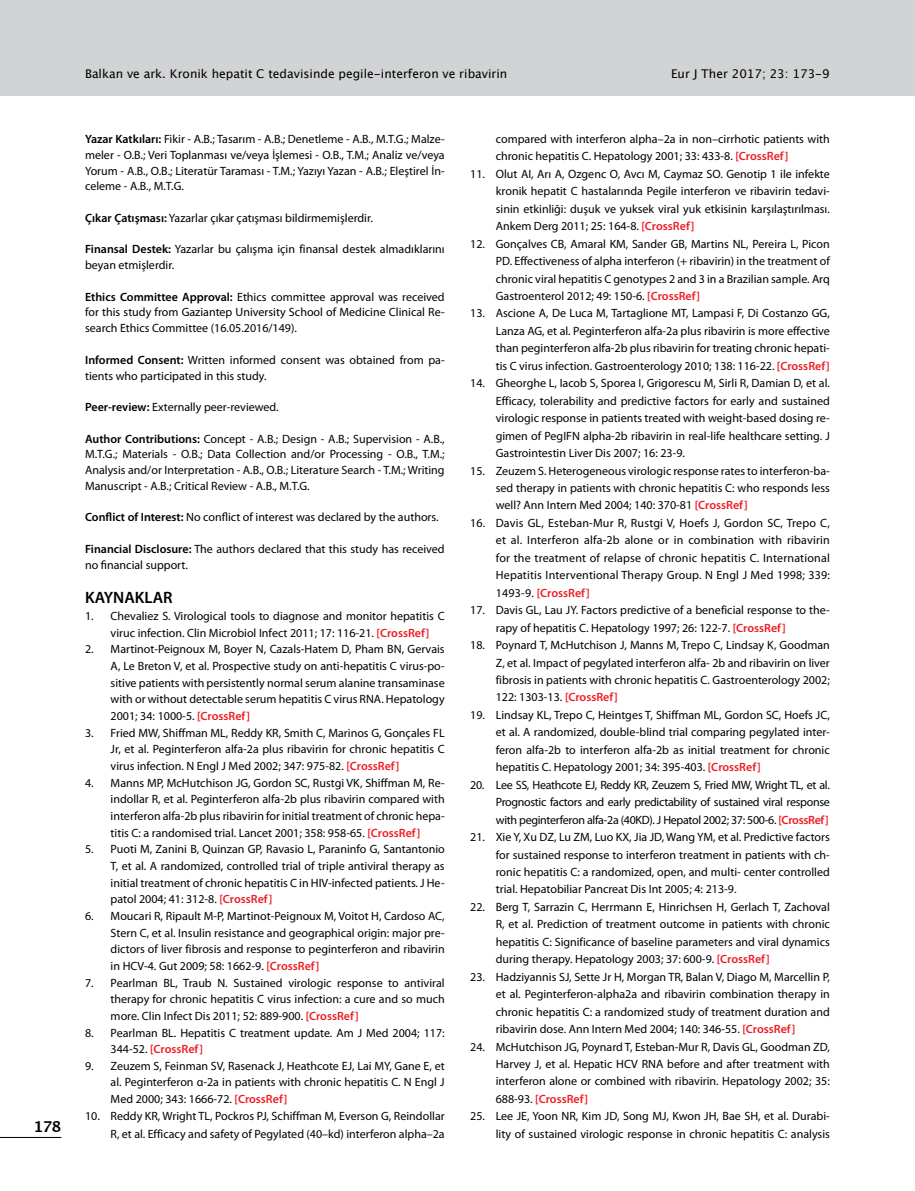
<style>
.page{position:relative;width:915px;height:1191px;background:#fff}
.page>*{position:absolute;margin:0;border:0;box-sizing:border-box;transform-origin:0 0}
.t1{font:600 16.5px "Myriad Pro";color:#000}
.t2{font:700 15px "Lucida Grande";color:#000}
.t3{font:12px/17.4px "Myriad Pro";color:#000;text-align:justify}
.t4{font:12px "Lucida Grande";color:#000}
.s1{font-weight:600}
.s2{font-weight:600;color:#ed1d24}
</style>
<div class="page">
<hr style="left:0;top:1137px;width:61px;height:1px;background:#000">
<div style="left:0;top:0;width:914px;height:95px;background:#d1d3d4"></div>
<p class="t2" style="left:33px;top:1114px;width:29px">178</p>
<p class="t4" style="left:85px;top:66px;width:423px">Balkan ve ark. Kronik hepatit C tedavisinde pegile-interferon ve ribavirin</p>
<p class="t4" style="left:671px;top:66px;width:160px">Eur J Ther 2017; 23: 173-9</p>
<p class="t3" style="left:85px;top:131px;width:361px;line-height:15.8px"><span class="s1">Yazar Katkıları:</span> Fikir - A.B.; Tasarım - A.B.; Denetleme - A.B., M.T.G.; Malze&shy;meler - O.B.; Veri Toplanması ve/veya İşlemesi - O.B., T.M.; Analiz ve/veya Yorum - A.B., O.B.; Literatür Taraması - T.M.; Yazıyı Yazan - A.B.; Eleştirel İn&shy;celeme - A.B., M.T.G.</p>
<p class="t3" style="left:85px;top:209px;width:289px"><span class="s1">Çıkar Çatışması:</span> Yazarlar çıkar çatışması bildirmemişlerdir.</p>
<p class="t3" style="left:85px;top:241px;width:361px;line-height:15.8px"><span class="s1">Finansal Destek:</span> Yazarlar bu çalışma için finansal destek almadıklarını beyan etmişlerdir.</p>
<p class="t3" style="left:85px;top:289px;width:361px;line-height:15.8px"><span class="s1">Ethics Committee Approval:</span> Ethics committee approval was received for this study from Gaziantep University School of Medicine Clinical Re&shy;search Ethics Committee (16.05.2016/149).</p>
<p class="t3" style="left:85px;top:352px;width:361px;line-height:15.8px"><span class="s1">Informed Consent:</span> Written informed consent was obtained from pa&shy;tients who participated in this study.</p>
<p class="t3" style="left:85px;top:398px;width:195px"><span class="s1">Peer-review:</span> Externally peer-reviewed.</p>
<p class="t3" style="left:85px;top:430px;width:361px;line-height:15.8px"><span class="s1">Author Contributions:</span> Concept - A.B.; Design - A.B.; Supervision - A.B., M.T.G.; Materials - O.B.; Data Collection and/or Processing - O.B., T.M.; Analysis and/or Interpretation - A.B., O.B.; Literature Search - T.M.; Writing Manuscript - A.B.; Critical Review - A.B., M.T.G.</p>
<p class="t3" style="left:85px;top:508px;width:355px"><span class="s1">Conflict of Interest:</span> No conflict of interest was declared by the authors.</p>
<p class="t3" style="left:85px;top:540px;width:361px;line-height:16.2px"><span class="s1">Financial Disclosure:</span> The authors declared that this study has received no financial support.</p>
<h1 class="t1" style="left:85px;top:586px;width:89px">KAYNAKLAR</h1>
<p class="t3" style="left:111px;top:607px;width:335px;line-height:16.6px;text-indent:-26px">1. Chevaliez S. Virological tools to diagnose and monitor hepatitis C viruc infection. Clin Microbiol Infect 2011; 17: 116-21. <span class="s2">[CrossRef]</span></p>
<p class="t3" style="left:111px;top:640px;width:335px;line-height:16.6px;text-indent:-26px">2. Martinot-Peignoux M, Boyer N, Cazals-Hatem D, Pham BN, Gervais A, Le Breton V, et al. Prospective study on anti-hepatitis C virus-po&shy;sitive patients with persistently normal serum alanine transaminase with or without detectable serum hepatitis C virus RNA. Hepatology 2001; 34: 1000-5. <span class="s2">[CrossRef]</span></p>
<p class="t3" style="left:111px;top:724px;width:335px;line-height:16.6px;text-indent:-26px">3. Fried MW, Shiffman ML, Reddy KR, Smith C, Marinos G, Gonçales FL Jr, et al. Peginterferon alfa-2a plus ribavirin for chronic hepatitis C virus infection. N Engl J Med 2002; 347: 975-82. <span class="s2">[CrossRef]</span></p>
<p class="t3" style="left:111px;top:774px;width:335px;line-height:16.6px;text-indent:-26px">4. Manns MP, McHutchison JG, Gordon SC, Rustgi VK, Shiffman M, Re&shy;indollar R, et al. Peginterferon alfa-2b plus ribavirin compared with interferon alfa-2b plus ribavirin for initial treatment of chronic hepa&shy;titis C: a randomised trial. Lancet 2001; 358: 958-65. <span class="s2">[CrossRef]</span></p>
<p class="t3" style="left:111px;top:840px;width:335px;line-height:16.6px;text-indent:-26px">5. Puoti M, Zanini B, Quinzan GP, Ravasio L, Paraninfo G, Santantonio T, et al. A randomized, controlled trial of triple antiviral therapy as initial treatment of chronic hepatitis C in HIV-infected patients. J He&shy;patol 2004; 41: 312-8. <span class="s2">[CrossRef]</span></p>
<p class="t3" style="left:111px;top:907px;width:335px;line-height:16.6px;text-indent:-26px">6. Moucari R, Ripault M-P, Martinot-Peignoux M, Voitot H, Cardoso AC, Stern C, et al. Insulin resistance and geographical origin: major pre&shy;dictors of liver fibrosis and response to peginterferon and ribavirin in HCV-4. Gut 2009; 58: 1662-9. <span class="s2">[CrossRef]</span></p>
<p class="t3" style="left:111px;top:974px;width:335px;line-height:16.6px;text-indent:-26px">7. Pearlman BL, Traub N. Sustained virologic response to antiviral therapy for chronic hepatitis C virus infection: a cure and so much more. Clin Infect Dis 2011; 52: 889-900. <span class="s2">[CrossRef]</span></p>
<p class="t3" style="left:111px;top:1024px;width:335px;line-height:16.6px;text-indent:-26px">8. Pearlman BL. Hepatitis C treatment update. Am J Med 2004; 117:<br>344-52. <span class="s2">[CrossRef]</span></p>
<p class="t3" style="left:111px;top:1057px;width:335px;line-height:16.6px;text-indent:-26px">9. Zeuzem S, Feinman SV, Rasenack J, Heathcote EJ, Lai MY, Gane E, et al. Peginterferon α-2a in patients with chronic hepatitis C. N Engl J Med 2000; 343: 1666-72. <span class="s2">[CrossRef]</span></p>
<p class="t3" style="left:85px;top:1107px;width:361px;text-align:right">10. Reddy KR, Wright TL, Pockros PJ, Schiffman M, Everson G, Reindollar<br>R, et al. Efficacy and safety of Pegylated (40–kd) interferon alpha–2a</p>
<p class="t3" style="left:495px;top:130px;width:335px">compared with interferon alpha–2a in non–cirrhotic patients with chronic hepatitis C. Hepatology 2001; 33: 433-8. <span class="s2">[CrossRef]</span></p>
<p class="t3" style="left:495px;top:165px;width:335px;text-indent:-26px">11. Olut AI, Arı A, Ozgenc O, Avcı M, Caymaz SO. Genotip 1 ile infekte kronik hepatit C hastalarında Pegile interferon ve ribavirin tedavi&shy;sinin etkinliği: duşuk ve yuksek viral yuk etkisinin karşılaştırılması.<br>Ankem Derg 2011; 25: 164-8. <span class="s2">[CrossRef]</span></p>
<p class="t3" style="left:495px;top:235px;width:335px;text-indent:-26px">12. Gonçalves CB, Amaral KM, Sander GB, Martins NL, Pereira L, Picon PD. Effectiveness of alpha interferon (+ ribavirin) in the treatment of chronic viral hepatitis C genotypes 2 and 3 in a Brazilian sample. Arq Gastroenterol 2012; 49: 150-6. <span class="s2">[CrossRef]</span></p>
<p class="t3" style="left:495px;top:304px;width:335px;text-indent:-26px">13. Ascione A, De Luca M, Tartaglione MT, Lampasi F, Di Costanzo GG, Lanza AG, et al. Peginterferon alfa-2a plus ribavirin is more effective than peginterferon alfa-2b plus ribavirin for treating chronic hepati&shy;tis C virus infection. Gastroenterology 2010; 138: 116-22. <span class="s2">[CrossRef]</span></p>
<p class="t3" style="left:495px;top:374px;width:335px;text-indent:-26px">14. Gheorghe L, Iacob S, Sporea I, Grigorescu M, Sirli R, Damian D, et al.<br>Efficacy, tolerability and predictive factors for early and sustained virologic response in patients treated with weight-based dosing re&shy;gimen of PegIFN alpha-2b ribavirin in real-life healthcare setting. J Gastrointestin Liver Dis 2007; 16: 23-9.</p>
<p class="t3" style="left:495px;top:461px;width:335px;text-indent:-26px">15. Zeuzem S. Heterogeneous virologic response rates to interferon-ba&shy;sed therapy in patients with chronic hepatitis C: who responds less well? Ann Intern Med 2004; 140: 370-81 <span class="s2">[CrossRef]</span></p>
<p class="t3" style="left:495px;top:514px;width:335px;text-indent:-26px">16. Davis GL, Esteban-Mur R, Rustgi V, Hoefs J, Gordon SC, Trepo C, et al. Interferon alfa-2b alone or in combination with ribavirin for the treatment of relapse of chronic hepatitis C. International Hepatitis Interventional Therapy Group. N Engl J Med 1998; 339:<br>1493-9. <span class="s2">[CrossRef]</span></p>
<p class="t3" style="left:495px;top:601px;width:335px;text-indent:-26px">17. Davis GL, Lau JY. Factors predictive of a beneficial response to the&shy;rapy of hepatitis C. Hepatology 1997; 26: 122-7. <span class="s2">[CrossRef]</span></p>
<p class="t3" style="left:495px;top:636px;width:335px;text-indent:-26px">18. Poynard T, McHutchison J, Manns M, Trepo C, Lindsay K, Goodman Z, et al. Impact of pegylated interferon alfa- 2b and ribavirin on liver fibrosis in patients with chronic hepatitis C. Gastroenterology 2002; 122: 1303-13. <span class="s2">[CrossRef]</span></p>
<p class="t3" style="left:495px;top:706px;width:335px;text-indent:-26px">19. Lindsay KL, Trepo C, Heintges T, Shiffman ML, Gordon SC, Hoefs JC, et al. A randomized, double-blind trial comparing pegylated inter&shy;feron alfa-2b to interferon alfa-2b as initial treatment for chronic hepatitis C. Hepatology 2001; 34: 395-403. <span class="s2">[CrossRef]</span></p>
<p class="t3" style="left:495px;top:776px;width:335px;text-indent:-26px">20. Lee SS, Heathcote EJ, Reddy KR, Zeuzem S, Fried MW, Wright TL, et al.<br>Prognostic factors and early predictability of sustained viral response with peginterferon alfa-2a (40KD). J Hepatol 2002; 37: 500-6. <span class="s2">[CrossRef]</span></p>
<p class="t3" style="left:495px;top:828px;width:335px;text-indent:-26px">21. Xie Y, Xu DZ, Lu ZM, Luo KX, Jia JD, Wang YM, et al. Predictive factors for sustained response to interferon treatment in patients with ch&shy;ronic hepatitis C: a randomized, open, and multi- center controlled trial. Hepatobiliar Pancreat Dis Int 2005; 4: 213-9.</p>
<p class="t3" style="left:495px;top:898px;width:335px;text-indent:-26px">22. Berg T, Sarrazin C, Herrmann E, Hinrichsen H, Gerlach T, Zachoval R, et al. Prediction of treatment outcome in patients with chronic hepatitis C: Significance of baseline parameters and viral dynamics during therapy. Hepatology 2003; 37: 600-9. <span class="s2">[CrossRef]</span></p>
<p class="t3" style="left:495px;top:967px;width:335px;text-indent:-26px">23. Hadziyannis SJ, Sette Jr H, Morgan TR, Balan V, Diago M, Marcellin P, et al. Peginterferon-alpha2a and ribavirin combination therapy in chronic hepatitis C: a randomized study of treatment duration and ribavirin dose. Ann Intern Med 2004; 140: 346-55. <span class="s2">[CrossRef]</span></p>
<p class="t3" style="left:495px;top:1037px;width:335px;text-indent:-26px">24. McHutchison JG, Poynard T, Esteban-Mur R, Davis GL, Goodman ZD, Harvey J, et al. Hepatic HCV RNA before and after treatment with interferon alone or combined with ribavirin. Hepatology 2002; 35:<br>688-93. <span class="s2">[CrossRef]</span></p>
<p class="t3" style="left:470px;top:1107px;width:361px;text-align:right">25. Lee JE, Yoon NR, Kim JD, Song MJ, Kwon JH, Bae SH, et al. Durabi&shy;lity of sustained virologic response in chronic hepatitis C: analysis</p>
</div>
